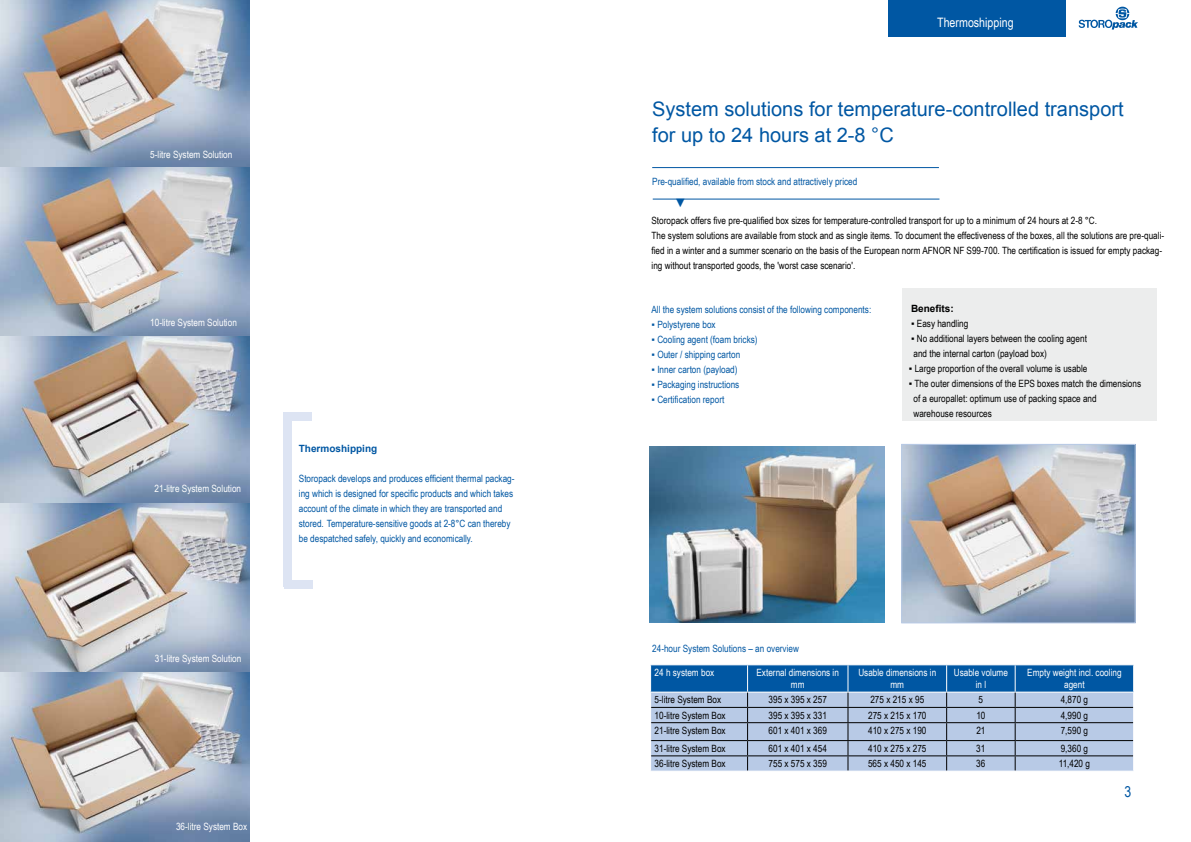
<style>
.page{position:relative;width:1191px;height:842px;background:#fff}
.page>*{position:absolute;margin:0;border:0;box-sizing:border-box;transform-origin:0 0}
.t1{font:20px/26px "Arial";color:#0057a3}
.t2{font:15px "Arial Narrow";color:#0057a3}
.t3{font:13px "Arial Narrow";color:#fff}
.t4{font:12px "Times New Roman";color:#0057a3}
.t5{font:10px/15px "Arial Narrow";color:#000}
.t6{font:10px/15px "Arial Narrow";color:#0057a3}
.t7{font:10px/12px "Arial Narrow";color:#fff;text-align:center}
.t8{font:700 10px "Arial";color:#0057a3}
.t9{font:700 10px "Arial";color:#000}
</style>
<div class="page">
<div style="left:888px;top:0;width:177px;height:37px;background:#0057a3"></div>
<svg style="left:1078px;top:7px;width:60px;height:23px"></svg>
<div style="left:283px;top:419px;width:8px;height:168px;background:#dde4f3"></div>
<div style="left:283px;top:412px;width:28px;height:8px;background:#dde4f3"></div>
<div style="left:284px;top:580px;width:29px;height:9px;background:#dde4f3"></div>
<svg style="left:650px;top:665px;width:484px;height:106px;background:#84a6cc"></svg>
<hr style="left:652px;top:167px;width:287px;height:1px;background:#0057a3">
<hr style="left:653px;top:199px;width:286px;height:1px;background:#0057a3">
<div style="left:902px;top:288px;width:255px;height:133px;background:#eceded"></div>
<img style="left:0;top:0;width:250px;height:842px">
<img style="left:903px;top:446px;width:230px;height:175px">
<div style="left:901px;top:444px;width:234px;height:179px;border:1px solid #b8cae6"></div>
<img style="left:650px;top:447px;width:235px;height:176px">
<p class="t7" style="left:150px;top:148px;width:84px">5-litre System Solution</p>
<p class="t7" style="left:150px;top:316px;width:88px">10-litre System Solution</p>
<p class="t7" style="left:154px;top:482px;width:88px">21-litre System Solution</p>
<p class="t7" style="left:155px;top:652px;width:88px">31-litre System Solution</p>
<p class="t8" style="left:299px;top:442px;width:80px">Thermoshipping</p>
<p class="t6" style="left:299px;top:471px;width:217px">Storopack develops and produces efficient thermal packag&shy;ing which is designed for specific products and which takes account of the climate in which they are transported and stored. Temperature-sensitive goods at 2-8°C can thereby be despatched safely, quickly and economically.</p>
<p class="t7" style="left:176px;top:820px;width:73px">36-litre System Box</p>
<h3 class="t3" style="left:937px;top:13px;width:78px">Thermoshipping</h3>
<h1 class="t1" style="left:652px;top:96px;width:473px">System solutions for temperature-controlled transport for up to 24 hours at 2-8 °C</h1>
<p class="t6" style="left:652px;top:173px;width:207px">Pre-qualified, available from stock and attractively priced</p>
<p class="t4" style="left:674px;top:195px;width:13px">▼</p>
<p class="t5" style="left:651px;top:212px;width:514px">Storopack offers five pre-qualified box sizes for temperature-controlled transport for up to a minimum of 24 hours at 2-8 °C.<br>The system solutions are available from stock and as single items. To document the effectiveness of the boxes, all the solutions are pre-quali&shy;fied in a winter and a summer scenario on the basis of the European norm AFNOR NF S99-700. The certification is issued for empty packag&shy;ing without transported goods, the 'worst case scenario'.</p>
<p class="t6" style="left:651px;top:301px;width:221px">All the system solutions consist of the following components:</p>
<p class="t6" style="left:651px;top:316px;width:66px">▪ Polystyrene box</p>
<p class="t6" style="left:651px;top:331px;width:108px">▪ Cooling agent (foam bricks)</p>
<p class="t6" style="left:651px;top:346px;width:90px">▪ Outer / shipping carton</p>
<p class="t6" style="left:651px;top:361px;width:88px">▪ Inner carton (payload)</p>
<p class="t6" style="left:651px;top:376px;width:89px">▪ Packaging instructions</p>
<p class="t6" style="left:651px;top:391px;width:74px">▪ Certification report</p>
<p class="t9" style="left:911px;top:301px;width:44px">Benefits:</p>
<p class="t5" style="left:911px;top:315px;width:59px">▪ Easy handling</p>
<p class="t5" style="left:911px;top:330px;width:177px">▪ No additional layers between the cooling agent and the internal carton (payload box)</p>
<p class="t5" style="left:909px;top:360px;width:180px">▪ Large proportion of the overall volume is usable</p>
<p class="t5" style="left:913px;top:375px;width:229px;text-indent:-5px">▪ The outer dimensions of the EPS boxes match the dimensions of a europallet: optimum use of packing space and<br>warehouse resources</p>
<p class="t6" style="left:652px;top:641px;width:148px">24-hour System Solutions – an overview</p>
<p class="t7" style="left:654px;top:666px;width:61px">24 h system box</p>
<p class="t7" style="left:756px;top:666px;width:84px">External dimensions in mm</p>
<p class="t7" style="left:858px;top:666px;width:79px">Usable dimensions in mm</p>
<p class="t7" style="left:953px;top:666px;width:56px">Usable volume in l</p>
<p class="t7" style="left:1027px;top:666px;width:96px">Empty weight incl. cooling agent</p>
<p class="t5" style="left:654px;top:692px;width:68px">5-litre System Box</p>
<p class="t5" style="left:768px;top:692px;width:60px">395 x 395 x 257</p>
<p class="t5" style="left:870px;top:692px;width:55px">275 x 215 x 95</p>
<p class="t5" style="left:978px;top:692px;width:6px">5</p>
<p class="t5" style="left:1060px;top:692px;width:29px">4,870 g</p>
<p class="t5" style="left:654px;top:707px;width:73px">10-litre System Box</p>
<p class="t5" style="left:768px;top:707px;width:60px">395 x 395 x 331</p>
<p class="t5" style="left:868px;top:707px;width:60px">275 x 215 x 170</p>
<p class="t5" style="left:976px;top:707px;width:11px">10</p>
<p class="t5" style="left:1060px;top:707px;width:29px">4,990 g</p>
<p class="t5" style="left:654px;top:722px;width:73px">21-litre System Box</p>
<p class="t5" style="left:768px;top:722px;width:60px">601 x 401 x 369</p>
<p class="t5" style="left:868px;top:722px;width:60px">410 x 275 x 190</p>
<p class="t5" style="left:976px;top:722px;width:11px">21</p>
<p class="t5" style="left:1060px;top:722px;width:29px">7,590 g</p>
<p class="t5" style="left:654px;top:740px;width:73px">31-litre System Box</p>
<p class="t5" style="left:768px;top:740px;width:60px">601 x 401 x 454</p>
<p class="t5" style="left:868px;top:740px;width:60px">410 x 275 x 275</p>
<p class="t5" style="left:976px;top:740px;width:11px">31</p>
<p class="t5" style="left:1060px;top:740px;width:29px">9,360 g</p>
<p class="t5" style="left:654px;top:756px;width:73px">36-litre System Box</p>
<p class="t5" style="left:768px;top:756px;width:60px">755 x 575 x 359</p>
<p class="t5" style="left:868px;top:756px;width:60px">565 x 450 x 145</p>
<p class="t5" style="left:976px;top:756px;width:11px">36</p>
<p class="t5" style="left:1058px;top:756px;width:33px">11,420 g</p>
<h2 class="t2" style="left:1124px;top:780px;width:8px">3</h2>
</div>
